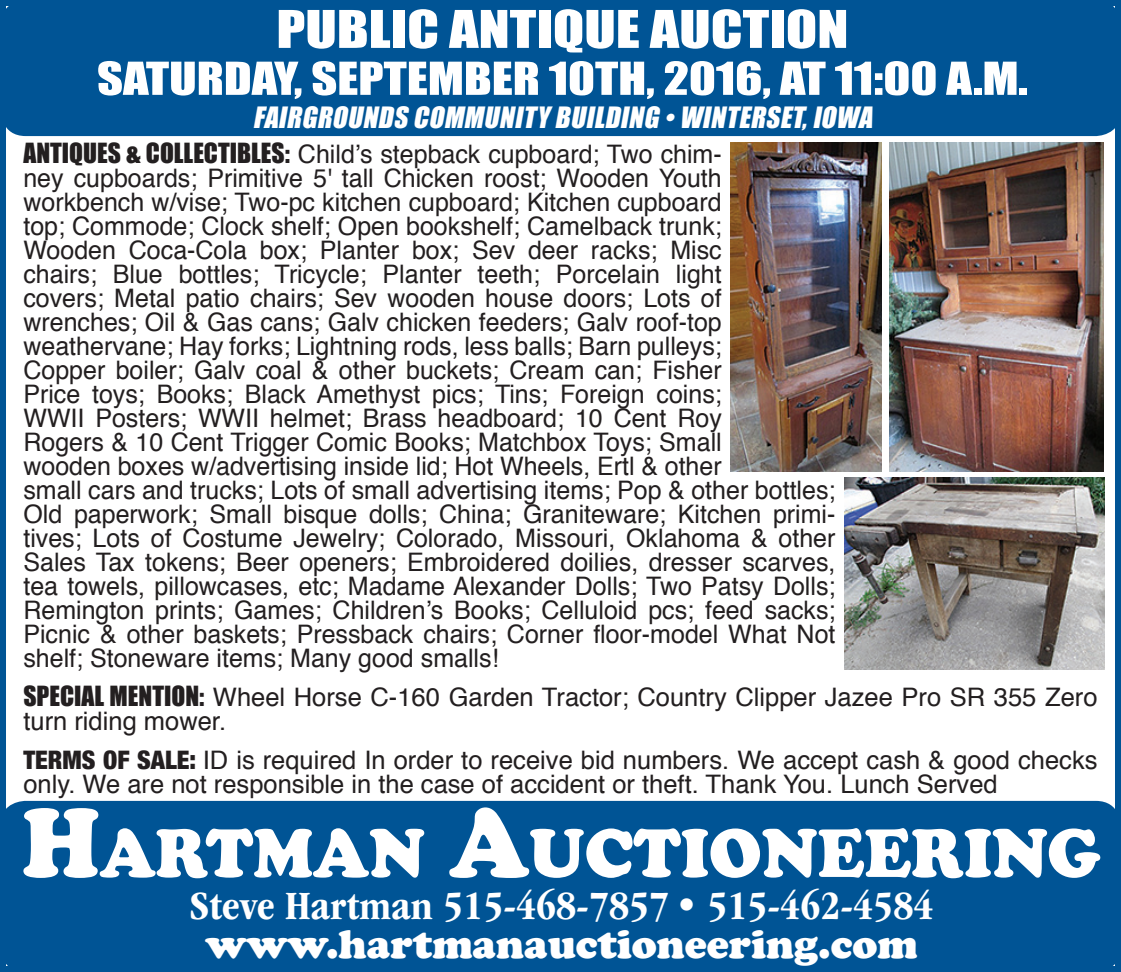
<style>
.page{position:relative;width:1121px;height:972px;background:#fff}
.page>*{position:absolute;margin:0;border:0;box-sizing:border-box;transform-origin:0 0}
.t1{font:900 71.1px "Cooper";color:#fff;scale:.95 1}
.t2{font:48px "Impact";color:#fff;scale:1.2 1}
.t3{font:42px "Impact";color:#fff;scale:1.2 1}
.t4{font:700 condensed 41.7px "ITC Garamond Std";color:#fff}
.t5{font:900 41.7px "Cooper";color:#fff}
.t6{font:italic 27px "Impact";color:#fff}
.t7{font:25.5px/24px "Helvetica";color:#231f20}
.s1{font-family:"Impact"}
.s2{font-family:"Helvetica Neue";font-weight:900;font-stretch:condensed}
.s3{font-size:101.7px}
</style>
<div class="page">
<div style="left:1px;top:0;width:1119px;height:136px;background:#005495;border-radius:25px"></div>
<div style="left:0;top:801px;width:1120px;height:171px;background:#005495;border-radius:25px"></div>
<img style="left:844px;top:477px;width:260px;height:192px">
<img style="left:890px;top:143px;width:214px;height:328px">
<img style="left:730px;top:143px;width:151px;height:328px">
<p class="t2" style="left:276px;top:-8px;width:478px">PUBLIC ANTIQUE AUCTION</p>
<p class="t3" style="left:97px;top:46px;width:777px">SATURDAY, SEPTEMBER 10TH, 2016, AT 11:00 A.M.</p>
<p class="t6" style="left:253px;top:96px;width:627px">FAIRGROUNDS COMMUNITY BUILDING •WINTERSET,IOWA</p>
<p class="t7" style="left:23px;top:143px;width:813px"><span class="s1">ANTIQUES &amp; COLLECTIBLES:</span> Child’s stepback cupboard; Two chim-<br>ney cupboards; Primitive 5' tall Chicken roost; Wooden Youth workbench w/vise; Two-pc kitchen cupboard; Kitchen cupboard<br>top; Commode; Clock shelf; Open bookshelf; Camelback trunk;<br>Wooden Coca-Cola box; Planter box; Sev deer racks; Misc<br>chairs; Blue bottles; Tricycle; Planter teeth; Porcelain light<br>covers; Metal patio chairs; Sev wooden house doors; Lots of wrenches; Oil &amp; Gas cans; Galv chicken feeders; Galv roof-top weathervane; Hay forks; Lightning rods, less balls; Barn pulleys;<br>Copper boiler; Galv coal &amp; other buckets; Cream can; Fisher<br>Price toys; Books; Black Amethyst pics; Tins; Foreign coins;<br>WWII Posters; WWII helmet; Brass headboard; 10 Cent Roy<br>Rogers &amp; 10 Cent Trigger Comic Books; Matchbox Toys; Small<br>wooden boxes w/advertising inside lid; Hot Wheels, Ertl &amp; other<br>small cars and trucks; Lots of small advertising items; Pop &amp; other bottles; Old paperwork; Small bisque dolls; China; Graniteware; Kitchen primi&shy;tives; Lots of Costume Jewelry; Colorado, Missouri, Oklahoma &amp; other Sales Tax tokens; Beer openers; Embroidered doilies, dresser scarves, tea towels, pillowcases, etc; Madame Alexander Dolls; Two Patsy Dolls; Remington prints; Games; Children’s Books; Celluloid pcs; feed sacks; Picnic &amp; other baskets; Pressback chairs; Corner floor-model What Not shelf; Stoneware items; Many good smalls!</p>
<p class="t7" style="left:23px;top:686px;width:1075px"><span class="s1">SPECIAL MENTION:</span> Wheel Horse C-160 Garden Tractor; Country Clipper Jazee Pro SR 355 Zero turn riding mower.</p>
<p class="t7" style="left:23px;top:749px;width:1075px"><span class="s2">TERMS OF SALE:</span> ID is required In order to receive bid numbers. We accept cash &amp; good checks only. We are not responsible in the case of accident or theft. Thank You. Lunch Served</p>
<p class="t1" style="left:22px;top:812px;width:1137px"><span class="s3">H</span>ARTMAN <span class="s3">A</span>UCTIONEERING</p>
<p class="t4" style="left:190px;top:882px;width:745px">Steve Hartman 515-468-7857 • 515-462-4584</p>
<p class="t5" style="left:205px;top:920px;width:714px">www.hartmanauctioneering.com</p>
</div>
